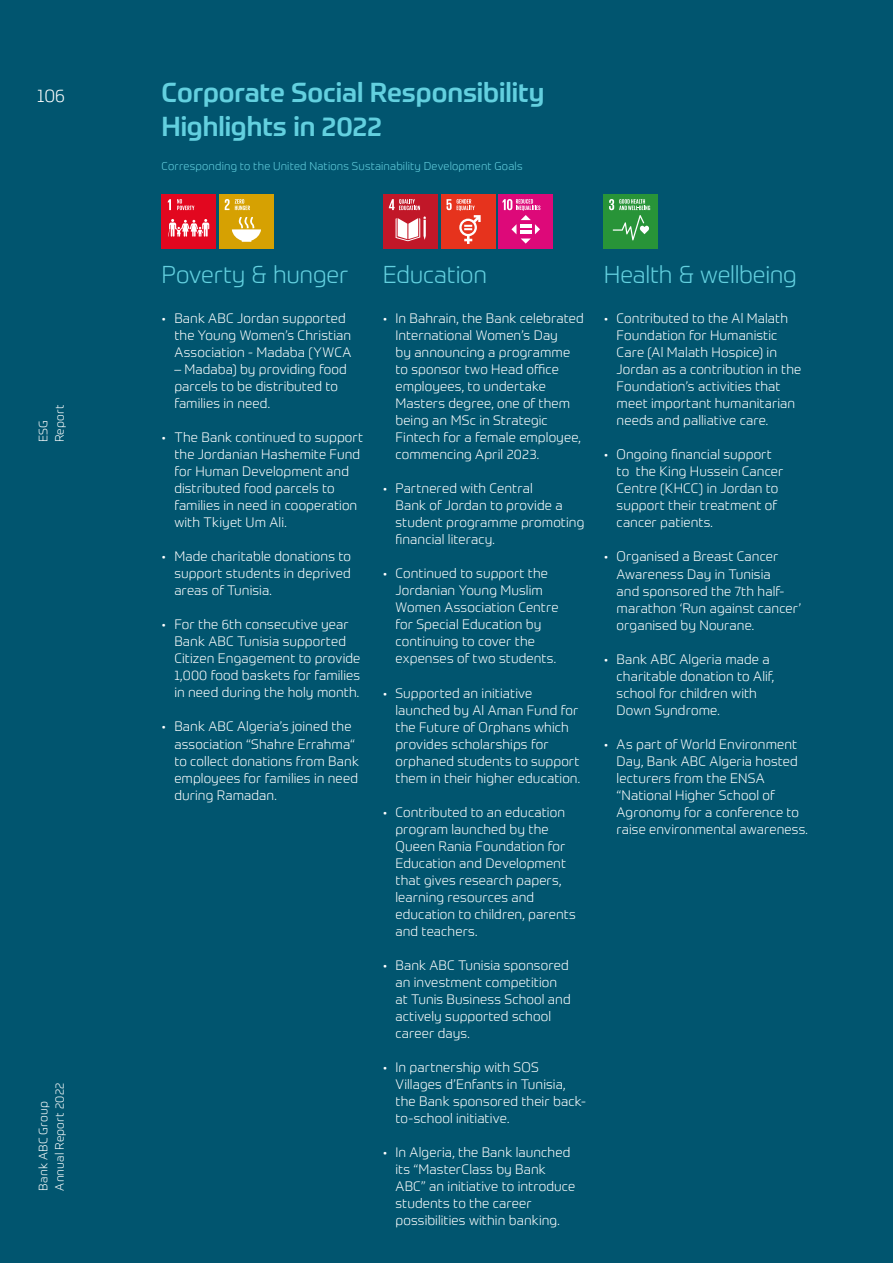
<style>
.page{position:relative;width:893px;height:1263px;background:#01556f}
.page>*{position:absolute;margin:0;border:0;box-sizing:border-box;transform-origin:0 0}
.t1{font:500 27px/34px "Prometo";letter-spacing:-.005em;color:#63d0df}
.t2{font:300 24px "Prometo";letter-spacing:-.01em;color:#63d0df}
.t3{font:300 18px "Prometo";color:#fff}
.t4{font:300 13.5px/17px "Prometo";letter-spacing:.005em;color:#fff}
.t5{font:300 12px/16.5px "Prometo";letter-spacing:.015em;color:#fff}
.t6{font:300 11.25px "Prometo";letter-spacing:.015em;color:#63d0df}
</style>
<div class="page">
<div style="left:162px;top:195px;width:54px;height:54px;background:#e2071f"></div>
<svg style="left:168px;top:199px;width:3px;height:11px"></svg>
<svg style="left:168px;top:219px;width:41px;height:18px"></svg>
<svg style="left:177px;top:199px;width:17px;height:11px"></svg>
<div style="left:219px;top:195px;width:54px;height:54px;background:#d6a102"></div>
<svg style="left:232px;top:217px;width:29px;height:25px"></svg>
<svg style="left:225px;top:199px;width:25px;height:11px"></svg>
<div style="left:384px;top:195px;width:54px;height:54px;background:#c11728"></div>
<svg style="left:396px;top:216px;width:30px;height:25px"></svg>
<svg style="left:389px;top:199px;width:31px;height:11px"></svg>
<div style="left:441px;top:195px;width:54px;height:54px;background:#e6331d"></div>
<svg style="left:446px;top:199px;width:35px;height:45px"></svg>
<div style="left:499px;top:195px;width:54px;height:54px;background:#dd0979"></div>
<svg style="left:503px;top:199px;width:37px;height:45px"></svg>
<div style="left:604px;top:195px;width:54px;height:54px;background:#289438"></div>
<svg style="left:609px;top:199px;width:41px;height:41px"></svg>
<h3 class="t3" style="left:37px;top:85px;width:29px">106</h3>
<p class="t5" style="left:35px;top:442px;width:39px;rotate:-90deg">ESG<br>Report</p>
<p class="t5" style="left:35px;top:1191px;width:110px;rotate:-90deg">Bank ABC Group<br>Annual Report 2022</p>
<h1 class="t1" style="left:162px;top:75px;width:384px">Corporate Social Responsibility<br>Highlights in 2022</h1>
<p class="t6" style="left:162px;top:159px;width:363px">Corresponding to the United Nations Sustainability Development Goals</p>
<h2 class="t2" style="left:162px;top:260px;width:188px">Poverty &amp; hunger</h2>
<h2 class="t2" style="left:383px;top:260px;width:106px">Education</h2>
<h2 class="t2" style="left:604px;top:260px;width:195px">Health &amp; wellbeing</h2>
<p class="t4" style="left:174px;top:310px;width:178px;text-indent:-13px">• Bank ABC Jordan supported the Young Women’s Christian<br>Association - Madaba (YWCA</p>
<p class="t4" style="left:174px;top:361px;width:174px">– Madaba) by providing food parcels to be distributed to families in need.</p>
<p class="t4" style="left:174px;top:429px;width:190px;text-indent:-13px">• The Bank continued to support the Jordanian Hashemite Fund for Human Development and distributed food parcels to families in need in cooperation with Tkiyet Um Ali.</p>
<p class="t4" style="left:174px;top:548px;width:178px;text-align:justify;text-indent:-13px">• Made charitable donations to support students in deprived areas of Tunisia.</p>
<p class="t4" style="left:174px;top:616px;width:188px;text-indent:-13px">• For the 6th consecutive year<br>Bank ABC Tunisia supported<br>Citizen Engagement to provide<br>1,000 food baskets for families in need during the holy month.</p>
<p class="t4" style="left:174px;top:718px;width:186px;text-indent:-13px">• Bank ABC Algeria’s joined the association “Shahre Errahma“ to collect donations from Bank employees for families in need during Ramadan.</p>
<p class="t4" style="left:395px;top:310px;width:190px;text-indent:-13px">• In Bahrain, the Bank celebrated<br>International Women’s Day<br>by announcing a programme to sponsor two Head office employees, to undertake<br>Masters degree, one of them being an MSc in Strategic<br>Fintech for a female employee, commencing April 2023.</p>
<p class="t4" style="left:395px;top:480px;width:190px;text-indent:-13px">• Partnered with Central<br>Bank of Jordan to provide a student programme promoting financial literacy.</p>
<p class="t4" style="left:395px;top:565px;width:165px;text-indent:-13px">• Continued to support the<br>Jordanian Young Muslim<br>Women Association Centre for Special Education by continuing to cover the expenses of two students.</p>
<p class="t4" style="left:395px;top:684px;width:186px;text-indent:-13px">• Supported an initiative launched by Al Aman Fund for the Future of Orphans which provides scholarships for orphaned students to support them in their higher education.</p>
<p class="t4" style="left:395px;top:803px;width:182px;text-indent:-13px">• Contributed to an education program launched by the<br>Queen Rania Foundation for<br>Education and Development that gives research papers, learning resources and education to children, parents and teachers.</p>
<p class="t4" style="left:395px;top:956px;width:177px;text-indent:-13px">• Bank ABC Tunisia sponsored an investment competition at Tunis Business School and actively supported school career days.</p>
<p class="t4" style="left:395px;top:1058px;width:192px;text-indent:-13px">• In partnership with SOS<br>Villages d’Enfants in Tunisia, the Bank sponsored their back&shy;to-school initiative.</p>
<p class="t4" style="left:395px;top:1143px;width:181px;text-indent:-13px">• In Algeria, the Bank launched its “MasterClass by Bank<br>ABC” an initiative to introduce students to the career possibilities within banking.</p>
<p class="t4" style="left:617px;top:310px;width:186px;text-indent:-13px">• Contributed to the Al Malath<br>Foundation for Humanistic<br>Care (Al Malath Hospice) in<br>Jordan as a contribution in the<br>Foundation’s activities that meet important humanitarian needs and palliative care.</p>
<p class="t4" style="left:617px;top:446px;width:168px;text-indent:-13px">• Ongoing financial support to the King Hussein Cancer<br>Centre (KHCC) in Jordan to support their treatment of cancer patients.</p>
<p class="t4" style="left:617px;top:548px;width:186px;text-indent:-13px">• Organised a Breast Cancer<br>Awareness Day in Tunisia<br>and sponsored the 7th half&shy;marathon ‘Run against cancer’ organised by Nourane.</p>
<p class="t4" style="left:617px;top:650px;width:159px;text-indent:-13px">• Bank ABC Algeria made a charitable donation to Alif, school for children with<br>Down Syndrome.</p>
<p class="t4" style="left:617px;top:735px;width:193px;text-indent:-13px">• As part of World Environment<br>Day, Bank ABC Algeria hosted lecturers from the ENSA “National Higher School of<br>Agronomy for a conference to raise environmental awareness.</p>
</div>
